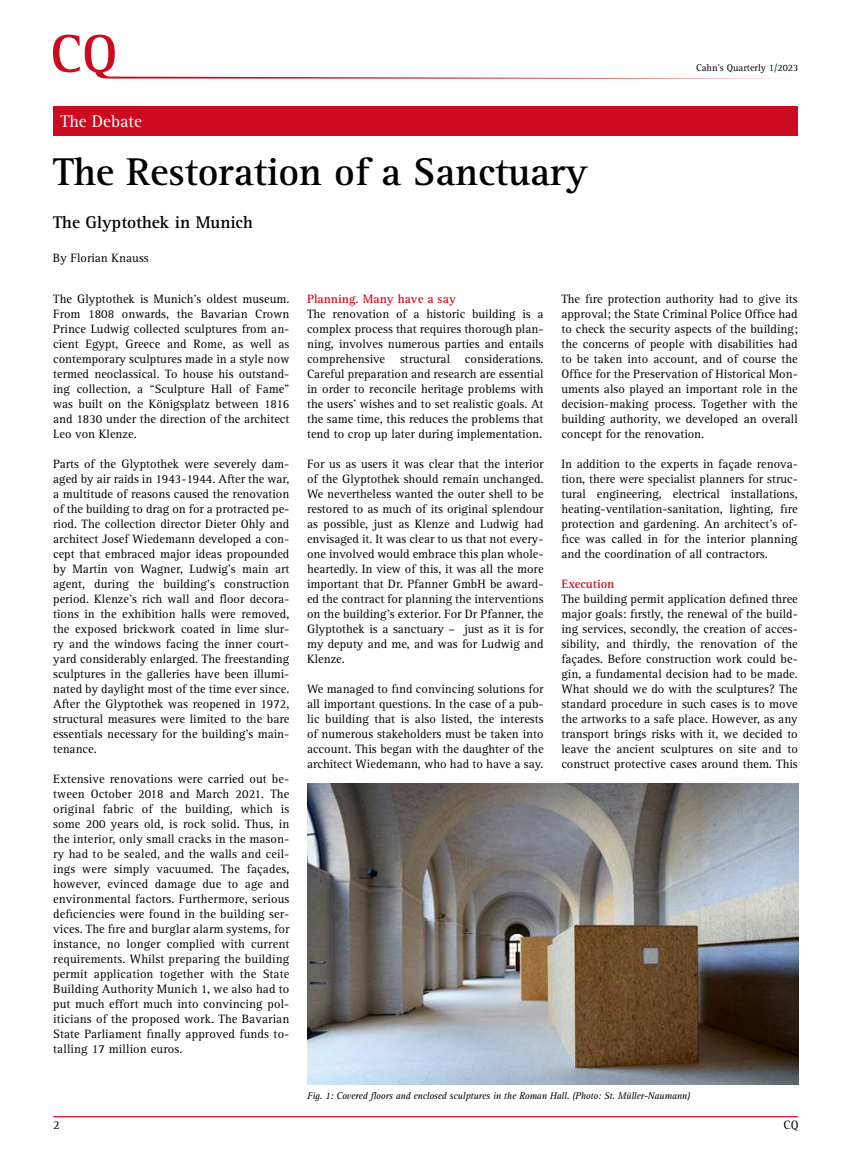
<style>
.page{position:relative;width:851px;height:1170px;background:#fff}
.page>*{position:absolute;margin:0;border:0;box-sizing:border-box;transform-origin:0 0}
.t1{font:700 40px "Rotis Serif Std";letter-spacing:-.005em;color:#000}
.t2{font:700 17.5px "Rotis Serif Std";color:#000}
.t3{font:17.5px "Rotis Serif Std";color:#fff}
.t4{font:12.5px/15px "Rotis Serif Std";color:#000;text-align:justify}
.t5{font:700 12.5px "Rotis Serif Std";color:#cd0b20}
.t6{font:italic 10px "Rotis Serif Std";letter-spacing:-.02em;color:#000}
.t7{font:10px "Rotis Serif Std";color:#000}
</style>
<div class="page">
<hr style="left:53px;top:1115px;width:744px;height:2px;background:#cd0b20">
<svg style="left:53px;top:35px;width:731px;height:44px"></svg>
<img style="left:307px;top:783px;width:491px;height:301px">
<div style="left:53px;top:106px;width:744px;height:30px;background:#cd0b20"></div>
<h2 class="t3" style="left:60px;top:111px;width:83px">The Debate</h2>
<h1 class="t1" style="left:53px;top:148px;width:536px">The Restoration of a Sanctuary</h1>
<h2 class="t2" style="left:53px;top:212px;width:201px">The Glyptothek in Munich</h2>
<p class="t4" style="left:53px;top:251px;width:97px">By Florian Knauss</p>
<p class="t7" style="left:696px;top:62px;width:104px">Cahn’s Quarterly 1/2023</p>
<p class="t4" style="left:53px;top:292px;width:238px">The Glyptothek is Munich's oldest museum.<br>From 1808 onwards, the Bavarian Crown Prince Ludwig collected sculptures from an&shy;cient Egypt, Greece and Rome, as well as contemporary sculptures made in a style now termed neoclassical. To house his outstand&shy;ing collection, a “Sculpture Hall of Fame" was built on the Königsplatz between 1816 and 1830 under the direction of the architect Leo von Klenze.</p>
<p class="t4" style="left:53px;top:457px;width:238px">Parts of the Glyptothek were severely dam&shy;aged by air raids in 1943-1944. After the war, a multitude of reasons caused the renovation of the building to drag on for a protracted pe&shy;riod. The collection director Dieter Ohly and architect Josef Wiedemann developed a con&shy;cept that embraced major ideas propounded by Martin von Wagner, Ludwig’s main art agent, during the building’s construction period. Klenze's rich wall and floor decora&shy;tions in the exhibition halls were removed, the exposed brickwork coated in lime slur&shy;ry and the windows facing the inner court&shy;yard considerably enlarged. The freestanding sculptures in the galleries have been illumi&shy;nated by daylight most of the time ever since.<br>After the Glyptothek was reopened in 1972, structural measures were limited to the bare essentials necessary for the building’s main&shy;tenance.</p>
<p class="t4" style="left:53px;top:772px;width:238px">Extensive renovations were carried out be&shy;tween October 2018 and March 2021. The original fabric of the building, which is some 200 years old, is rock solid. Thus, in the interior, only small cracks in the mason&shy;ry had to be sealed, and the walls and ceil&shy;ings were simply vacuumed. The façades, however, evinced damage due to age and environmental factors. Furthermore, serious deficiencies were found in the building ser&shy;vices. The fire and burglar alarm systems, for instance, no longer complied with current requirements. Whilst preparing the building permit application together with the State Building Authority Munich 1, we also had to put much effort much into convincing pol&shy;iticians of the proposed work. The Bavarian State Parliament finally approved funds to&shy;talling 17 million euros.</p>
<p class="t4" style="left:53px;top:1117px;width:8px">2</p>
<p class="t5" style="left:307px;top:291px;width:150px">Planning. Many have a say</p>
<p class="t4" style="left:307px;top:307px;width:238px">The renovation of a historic building is a complex process that requires thorough plan&shy;ning, involves numerous parties and entails comprehensive structural considerations.<br>Careful preparation and research are essential in order to reconcile heritage problems with the users' wishes and to set realistic goals. At the same time, this reduces the problems that tend to crop up later during implementation.</p>
<p class="t4" style="left:307px;top:457px;width:238px">For us as users it was clear that the interior of the Glyptothek should remain unchanged.<br>We nevertheless wanted the outer shell to be restored to as much of its original splendour as possible, just as Klenze and Ludwig had envisaged it. It was clear to us that not every&shy;one involved would embrace this plan whole&shy;heartedly. In view of this, it was all the more important that Dr. Pfanner GmbH be award&shy;ed the contract for planning the interventions on the building’s exterior. For Dr Pfanner, the Glyptothek is a sanctuary – just as it is for my deputy and me, and was for Ludwig and Klenze.</p>
<p class="t4" style="left:307px;top:682px;width:238px">We managed to find convincing solutions for all important questions. In the case of a pub&shy;lic building that is also listed, the interests of numerous stakeholders must be taken into account. This began with the daughter of the architect Wiedemann, who had to have a say.</p>
<p class="t4" style="left:561px;top:292px;width:238px">The fire protection authority had to give its approval; the State Criminal Police Office had to check the security aspects of the building; the concerns of people with disabilities had to be taken into account, and of course the Office for the Preservation of Historical Mon&shy;uments also played an important role in the decision-making process. Together with the building authority, we developed an overall concept for the renovation.</p>
<p class="t4" style="left:561px;top:457px;width:238px">In addition to the experts in façade renova&shy;tion, there were specialist planners for struc&shy;tural engineering, electrical installations, heating-ventilation-sanitation, lighting, fire protection and gardening. An architect's of&shy;fice was called in for the interior planning and the coordination of all contractors.</p>
<p class="t5" style="left:561px;top:576px;width:55px">Execution</p>
<p class="t4" style="left:561px;top:592px;width:238px">The building permit application defined three major goals: firstly, the renewal of the build&shy;ing services, secondly, the creation of acces&shy;sibility, and thirdly, the renovation of the façades. Before construction work could be&shy;gin, a fundamental decision had to be made.<br>What should we do with the sculptures? The standard procedure in such cases is to move the artworks to a safe place. However, as any transport brings risks with it, we decided to leave the ancient sculptures on site and to construct protective cases around them. This</p>
<p class="t6" style="left:307px;top:1089px;width:384px">Fig. 1: Covered floors and enclosed sculptures in the Roman Hall. (Photo: St. Müller-Naumann)</p>
<p class="t4" style="left:783px;top:1117px;width:17px">CQ</p>
</div>
